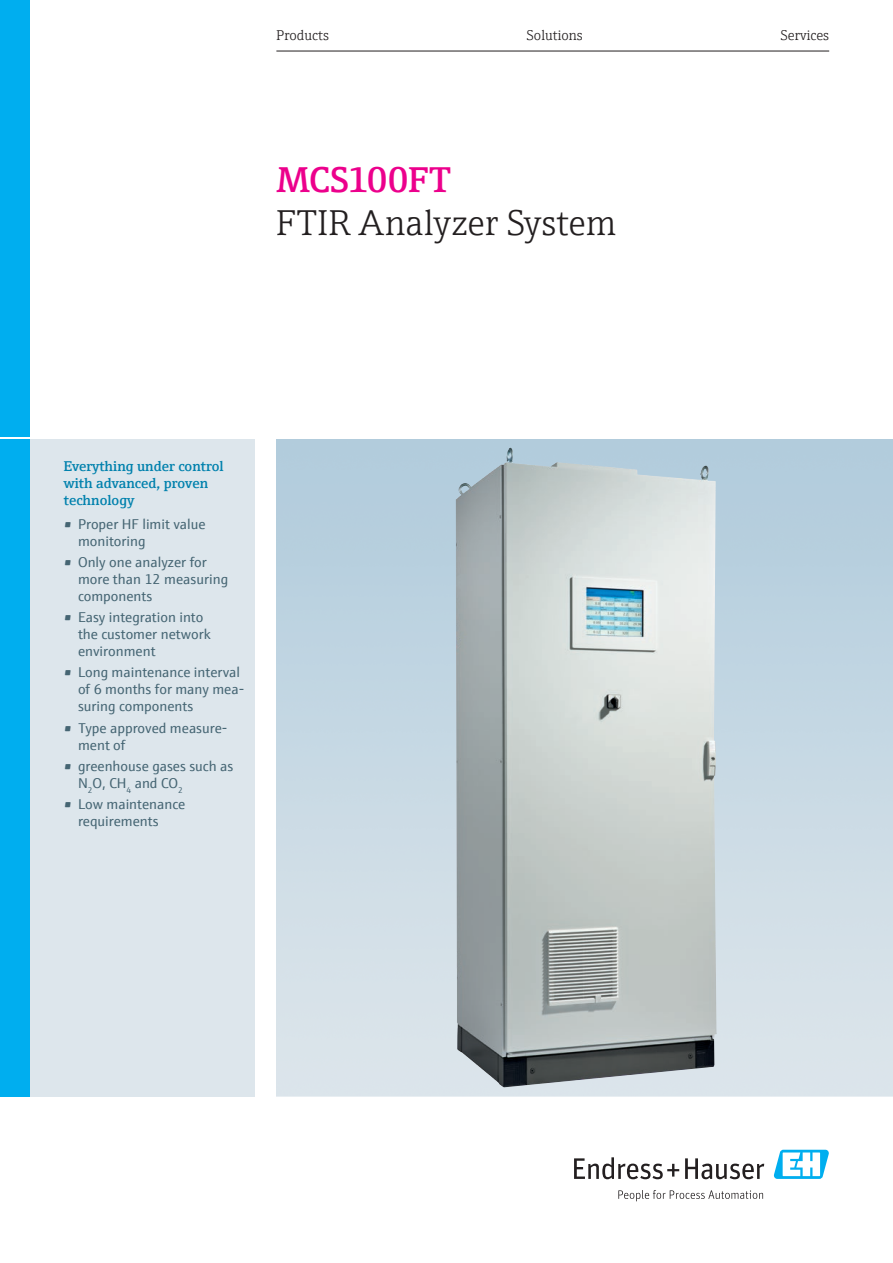
<style>
.page{position:relative;width:893px;height:1263px;background:#fff}
.page>*{position:absolute;margin:0;border:0;box-sizing:border-box;transform-origin:0 0}
.t1{font:300 36px "E+H Serif";letter-spacing:.005em;color:#231f20}
.t2{font:600 36px "E+H Serif";letter-spacing:-.005em;color:#ec008c}
.t3{font:14.25px/17px "E+H Sans";color:#456573}
.t4{font:600 14.25px/17px "E+H Serif";color:#0081ad}
.t5{font:300 14.25px "E+H Serif";color:#231f20}
.s1{font-family:"E+H Serif";font-weight:600}
</style>
<div class="page">
<svg style="left:574px;top:1157px;width:105px;height:22px"></svg>
<svg style="left:685px;top:1158px;width:79px;height:21px"></svg>
<svg style="left:618px;top:1190px;width:145px;height:11px"></svg>
<svg style="left:773px;top:1150px;width:56px;height:29px"></svg>
<hr style="left:276px;top:51px;width:553px;height:1px;background:#231f20">
<div style="left:0;top:0;width:30px;height:437px;background:#00aeef"></div>
<div style="left:30px;top:439px;width:225px;height:657px;background:#dde6ec"></div>
<img style="left:455px;top:448px;width:262px;height:639px">
<div style="left:0;top:439px;width:30px;height:657px;background:#00aeef"></div>
<p class="t5" style="left:276px;top:24px;width:54px">Products</p>
<p class="t5" style="left:527px;top:24px;width:57px">Solutions</p>
<p class="t5" style="left:781px;top:24px;width:50px">Services</p>
<h1 class="t2" style="left:276px;top:152px;width:176px">MCS100FT</h1>
<h1 class="t1" style="left:276px;top:196px;width:341px">FTIR Analyzer System</h1>
<p class="t4" style="left:64px;top:457px;width:161px">Everything under control with advanced, proven technology</p>
<p class="t3" style="left:78px;top:514px;width:129px;text-indent:-14px"><span class="s1">•</span> Proper HF limit value monitoring</p>
<p class="t3" style="left:78px;top:552px;width:152px;text-indent:-14px"><span class="s1">•</span> Only one analyzer for more than 12 measuring components</p>
<p class="t3" style="left:78px;top:608px;width:134px;text-indent:-14px"><span class="s1">•</span> Easy integration into the customer network environment</p>
<p class="t3" style="left:78px;top:663px;width:168px;text-indent:-14px"><span class="s1">•</span> Long maintenance interval of 6 months for many mea&shy;suring components</p>
<p class="t3" style="left:78px;top:718px;width:151px;text-indent:-14px"><span class="s1">•</span> Type approved measure&shy;ment of</p>
<p class="t3" style="left:78px;top:756px;width:157px;text-indent:-14px"><span class="s1">•</span> greenhouse gases such as<br>N<sub>2</sub>O, CH<sub>4</sub> and CO<sub>2</sub></p>
<p class="t3" style="left:78px;top:795px;width:109px;text-indent:-14px"><span class="s1">•</span> Low maintenance requirements</p>
</div>
